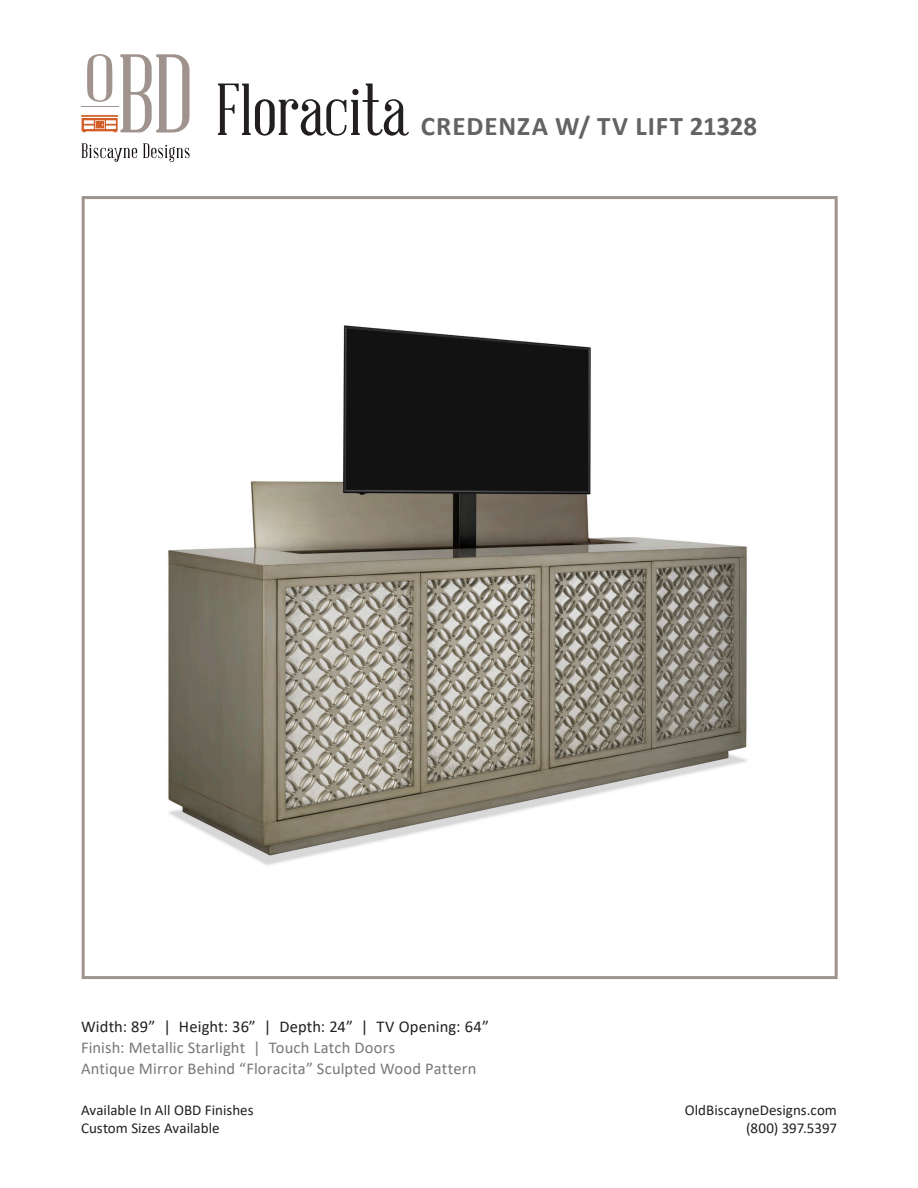
<style>
.page{position:relative;width:918px;height:1188px;background:#fff}
.page>*{position:absolute;margin:0;border:0;box-sizing:border-box;transform-origin:0 0}
.t1{font:72px "Abraham Lincoln";color:#231f20}
.t2{font:700 27px "Calibri";letter-spacing:.035em;color:#636366}
.t3{font:16.5px "Calibri";letter-spacing:.01em;color:#76787b}
.t4{font:16.5px "Calibri";letter-spacing:.01em;color:#231f20}
.t5{font:15px "Calibri";color:#231f20}
</style>
<div class="page">
<svg style="left:82px;top:143px;width:55px;height:19px"></svg>
<svg style="left:143px;top:143px;width:47px;height:19px"></svg>
<svg style="left:81px;top:54px;width:109px;height:79px"></svg>
<img style="left:168px;top:325px;width:579px;height:541px">
<div style="left:82px;top:196px;width:756px;height:783px;border:3px solid #a0938e"></div>
<p class="t1" style="left:216px;top:72px;width:193px">Floracita</p>
<p class="t2" style="left:421px;top:107px;width:338px">CREDENZA W/ TV LIFT 21328</p>
<p class="t4" style="left:81px;top:1015px;width:409px">Width: 89” | Height: 36” | Depth: 24” | TV Opening: 64”</p>
<p class="t3" style="left:81px;top:1036px;width:316px">Finish: Metallic Starlight | Touch Latch Doors</p>
<p class="t3" style="left:81px;top:1057px;width:397px">Antique Mirror Behind “Floracita” Sculpted Wood Pattern</p>
<p class="t5" style="left:81px;top:1100px;width:174px">Available In All OBD Finishes</p>
<p class="t5" style="left:685px;top:1100px;width:154px">OldBiscayneDesigns.com</p>
<p class="t5" style="left:81px;top:1118px;width:140px">Custom Sizes Available</p>
<p class="t5" style="left:746px;top:1118px;width:92px">(800) 397.5397</p>
</div>
